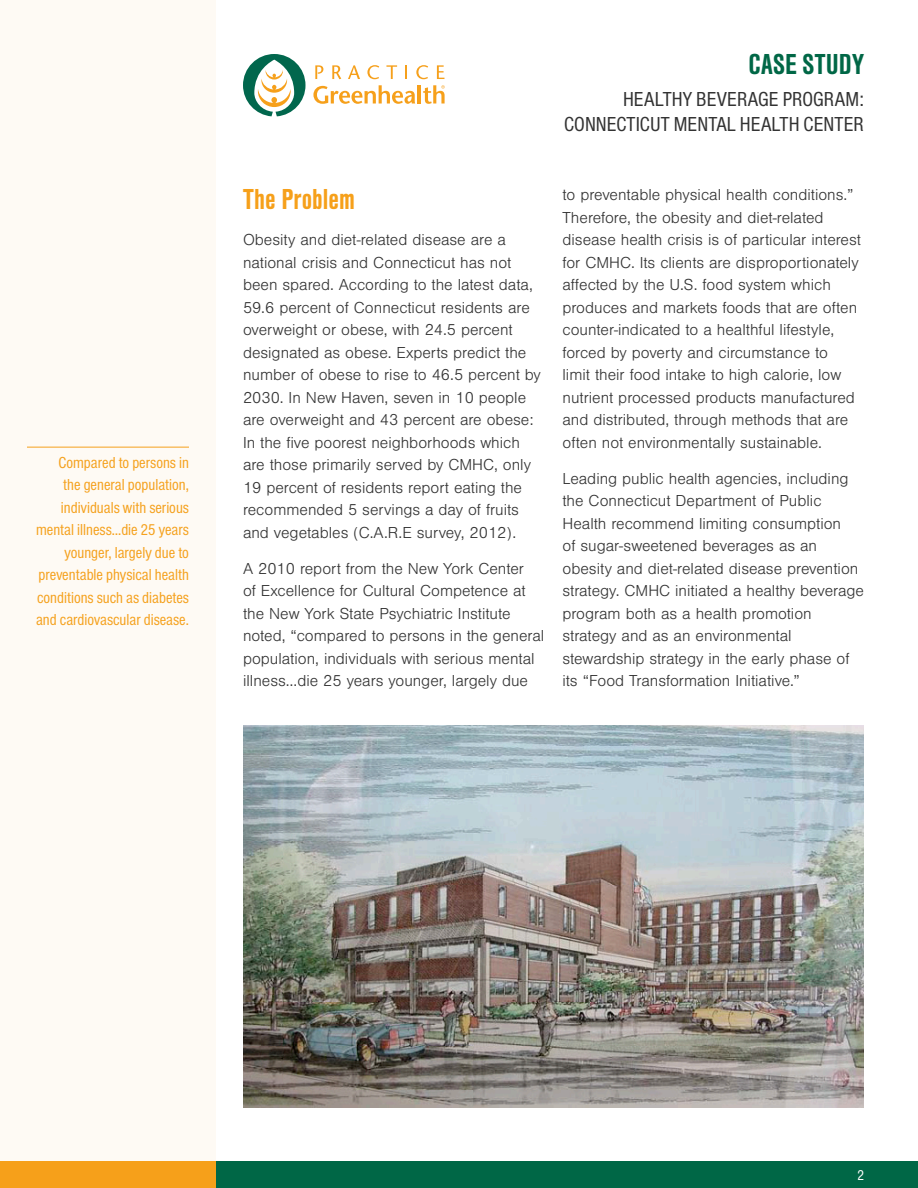
<style>
.page{position:relative;width:918px;height:1188px;background:#fff}
.page>*{position:absolute;margin:0;border:0;box-sizing:border-box;transform-origin:0 0}
.Sub-Heading{font:700 30px "Nimbus San Con";color:#f6a01a}
.t1{font:700 30px "Nimbus San Con";letter-spacing:.01em;color:#006746}
.t2{font:21px/25.2px "Nimbus San Con";color:#333;text-align:right}
.Paragraph_Style_1{font:300 16.5px/22.5px "Nimbus San";color:#333}
.Callout{font:16.5px/22.5px "Nimbus San Con";color:#f5a11d;text-align:right}
.Sub-Heading-2{font:15px "Nimbus San Con";color:#fff}
</style>
<div class="page">
<div style="left:0;top:0;width:216px;height:1161px;background:#fefaf4"></div>
<div style="left:216px;top:1161px;width:702px;height:27px;background:#006746"></div>
<div style="left:0;top:1161px;width:216px;height:27px;background:#f6a01a"></div>
<svg style="left:243px;top:54px;width:63px;height:62px"></svg>
<svg style="left:315px;top:65px;width:8px;height:14px"></svg>
<svg style="left:332px;top:65px;width:9px;height:14px"></svg>
<svg style="left:348px;top:65px;width:12px;height:14px"></svg>
<svg style="left:367px;top:65px;width:12px;height:14px"></svg>
<svg style="left:386px;top:65px;width:11px;height:14px"></svg>
<svg style="left:405px;top:65px;width:2px;height:14px"></svg>
<svg style="left:416px;top:65px;width:12px;height:14px"></svg>
<svg style="left:437px;top:65px;width:7px;height:14px"></svg>
<svg style="left:313px;top:85px;width:102px;height:19px"></svg>
<hr style="left:418px;top:85px;width:3px;height:19px;background:#f6a01b">
<svg style="left:423px;top:85px;width:22px;height:19px"></svg>
<hr style="left:27px;top:447px;width:162px;height:1px;background:#f5a11d">
<img style="left:243px;top:726px;width:621px;height:382px">
<p class="Callout" style="left:36px;top:451px;width:154px">Compared to persons in<br>the general population, individuals with serious mental illness…die 25 years younger, largely due to preventable physical health conditions such as diabetes and cardiovascular disease.</p>
<h1 class="t1" style="left:749px;top:47px;width:117px">CASE STUDY</h1>
<p class="t2" style="left:564px;top:87px;width:301px">HEALTHY BEVERAGE PROGRAM:<br>CONNECTICUT MENTAL HEALTH CENTER</p>
<p class="Sub-Heading" style="left:243px;top:183px;width:113px">The Problem</p>
<p class="Paragraph_Style_1" style="left:243px;top:229px;width:299px">Obesity and diet-related disease are a national crisis and Connecticut has not been spared. According to the latest data, 59.6 percent of Connecticut residents are overweight or obese, with 24.5 percent designated as obese. Experts predict the number of obese to rise to 46.5 percent by 2030. In New Haven, seven in 10 people are overweight and 43 percent are obese:<br>In the five poorest neighborhoods which are those primarily served by CMHC, only 19 percent of residents report eating the recommended 5 servings a day of fruits and vegetables (C.A.R.E survey, 2012).</p>
<p class="Paragraph_Style_1" style="left:243px;top:557px;width:303px">A 2010 report from the New York Center<br>of Excellence for Cultural Competence at the New York State Psychiatric Institute noted, “compared to persons in the general population, individuals with serious mental illness…die 25 years younger, largely due</p>
<p class="Paragraph_Style_1" style="left:562px;top:184px;width:300px">to preventable physical health conditions.” Therefore, the obesity and diet-related disease health crisis is of particular interest for CMHC. Its clients are disproportionately affected by the U.S. food system which produces and markets foods that are often counter-indicated to a healthful lifestyle, forced by poverty and circumstance to<br>limit their food intake to high calorie, low nutrient processed products manufactured and distributed, through methods that are often not environmentally sustainable.</p>
<p class="Paragraph_Style_1" style="left:562px;top:467px;width:303px">Leading public health agencies, including the Connecticut Department of Public Health recommend limiting consumption<br>of sugar-sweetened beverages as an obesity and diet-related disease prevention strategy. CMHC initiated a healthy beverage program both as a health promotion strategy and as an environmental stewardship strategy in the early phase of its “Food Transformation Initiative.”</p>
<p class="Sub-Heading-2" style="left:858px;top:1167px;width:8px">2</p>
</div>
